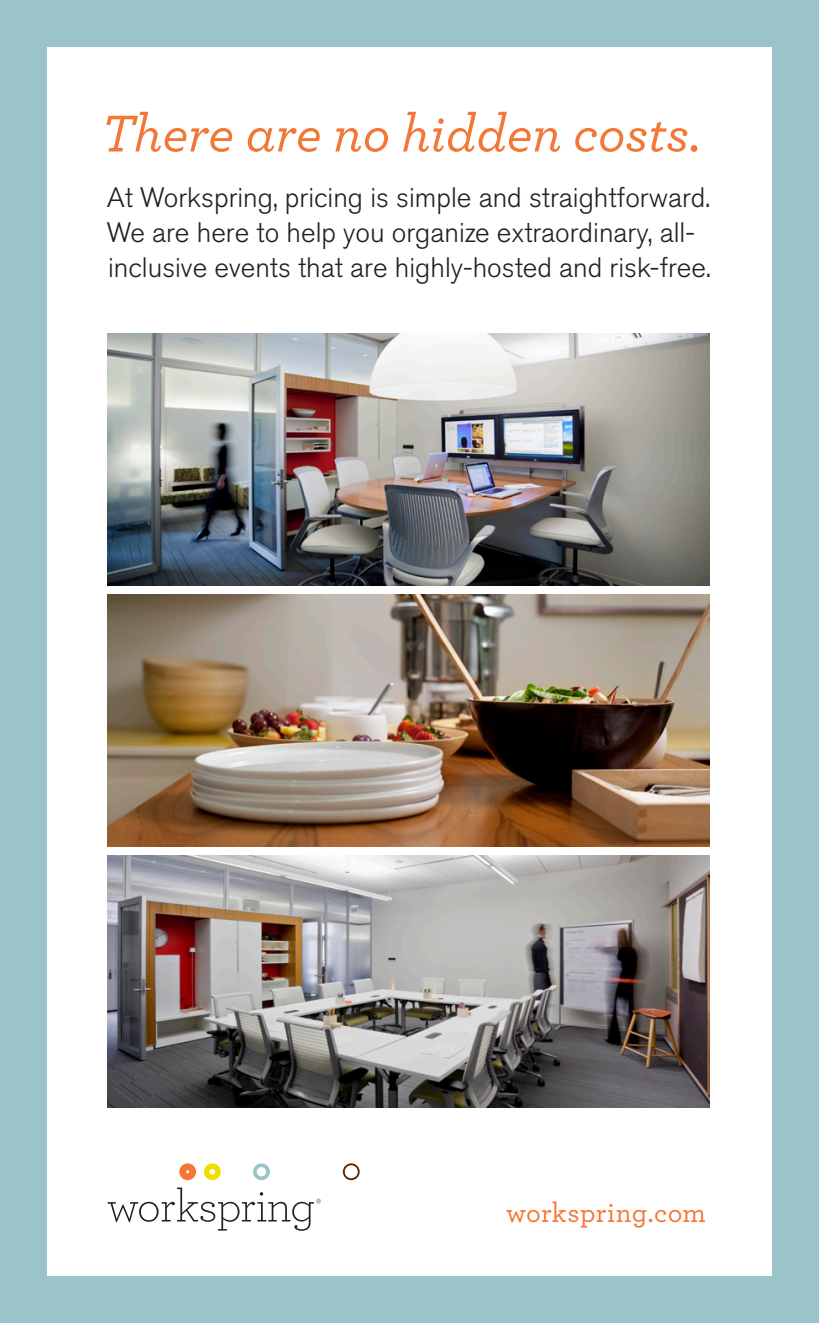
<style>
.page{position:relative;width:819px;height:1323px;background:#9bc4ca}
.page>*{position:absolute;margin:0;border:0;box-sizing:border-box;transform-origin:0 0}
.t1{font:italic 500 54.25px "Archer Pro";letter-spacing:-.005em;color:#f37736}
.t2{font:28px/35px "Akzidenz Grotesk BQ Light Os F";color:#231f20}
.t3{font:500 28px "Archer Pro";letter-spacing:.015em;color:#f37736}
</style>
<div class="page">
<div style="left:47px;top:47px;width:725px;height:1229px;background:#fff"></div>
<svg style="left:343px;top:1163px;width:17px;height:17px"></svg>
<svg style="left:253px;top:1163px;width:17px;height:17px"></svg>
<svg style="left:204px;top:1163px;width:17px;height:17px"></svg>
<svg style="left:179px;top:1163px;width:17px;height:17px"></svg>
<svg style="left:108px;top:1188px;width:213px;height:43px"></svg>
<img style="left:108px;top:855px;width:602px;height:252px">
<img style="left:108px;top:333px;width:602px;height:252px">
<img style="left:108px;top:594px;width:602px;height:252px">
<p class="t1" style="left:101px;top:93px;width:602px">There are no hidden costs.</p>
<p class="t2" style="left:107px;top:181px;width:605px">At Workspring, pricing is simple and straightforward.<br>We are here to help you organize extraordinary, all&shy;inclusive events that are highly-hosted and risk-free.</p>
<p class="t3" style="left:506px;top:1193px;width:201px">workspring.com</p>
</div>
